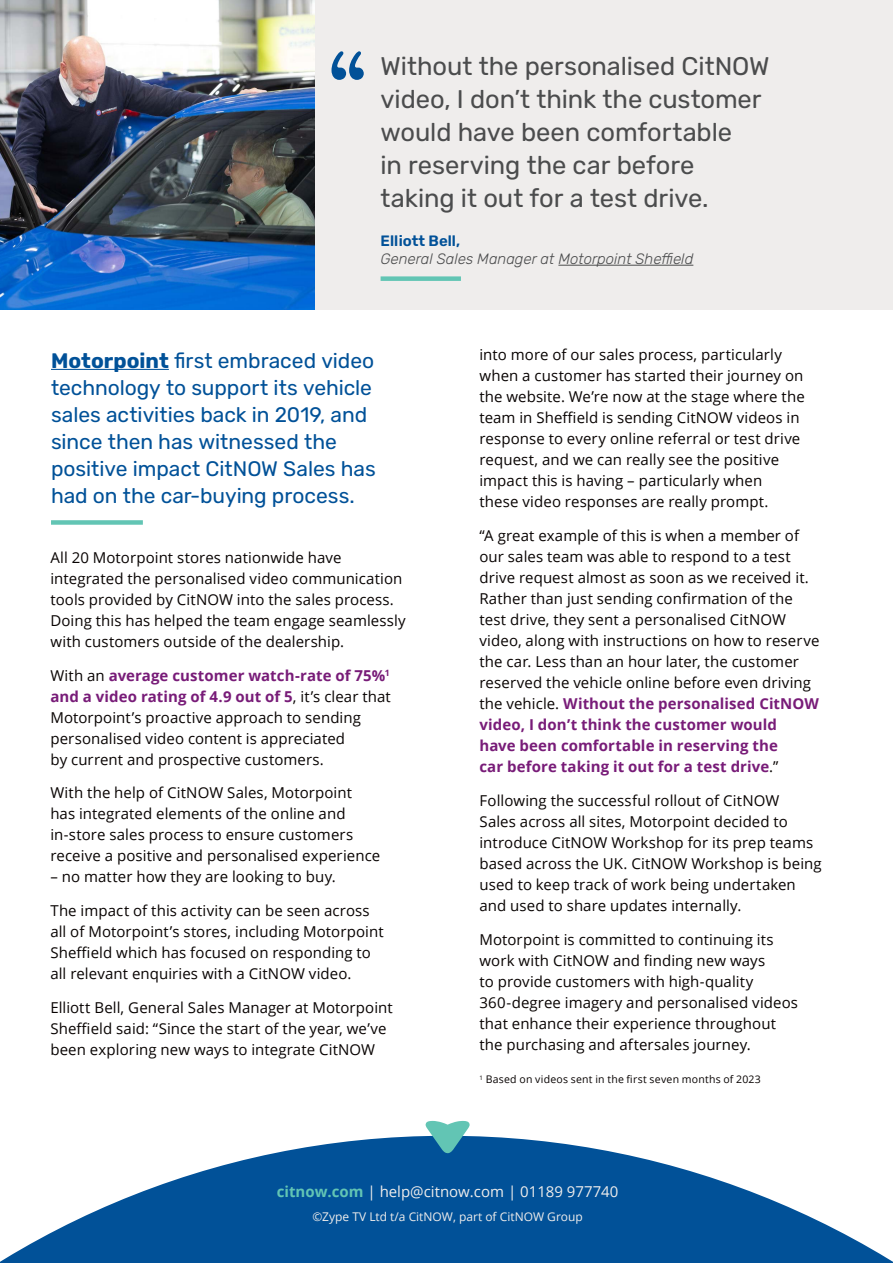
<style>
.page{position:relative;width:893px;height:1263px;background:#fff}
.page>*{position:absolute;margin:0;border:0;box-sizing:border-box;transform-origin:0 0}
.Copy{font:25.5px/33px "Rubik";letter-spacing:-.005em;color:#4b4c4d}
.Intro_Copy{font:21px/27px "Rubik";letter-spacing:-.005em;color:#015198}
.Copy-2{font:15px/21px "Open Sans";letter-spacing:.005em;color:#080302}
.t1{font:italic 300 15px "Rubik";color:#4b4c4d}
.intro_text{font:15px "Open Sans";color:#efedec}
.t2{font:600 15px "Rubik";color:#015198}
.intro_text-2{font:12px "Open Sans";color:#efedec}
.Copy-3{font:10.5px "Open Sans";letter-spacing:.02em;color:#080302}
.s1{font-weight:700}
.s2{font-weight:700;color:#781c78}
.s3{font-weight:700;color:#62c5b4}
</style>
<div class="page">
<div style="left:0;top:0;width:893px;height:309px;background:#efedec"></div>
<div style="left:381px;top:276px;width:80px;height:5px;background:#62c5b4"></div>
<div style="left:51px;top:520px;width:92px;height:5px;background:#62c5b4"></div>
<svg style="left:331px;top:51px;width:33px;height:29px"></svg>
<hr style="left:558px;top:265px;width:135px;height:1px;background:#4b4c4d">
<img style="left:0;top:0;width:315px;height:309px">
<svg style="left:0;top:1136px;width:893px;height:127px;fill:#015198"></svg>
<svg style="left:425px;top:1121px;width:45px;height:32px"></svg>
<hr style="left:51px;top:369px;width:118px;height:1px;background:#015198">
<p class="Copy" style="left:381px;top:50px;width:390px">Without the personalised CitNOW video, I don’t think the customer would have been comfortable<br>in reserving the car before taking it out for a test drive.</p>
<p class="t2" style="left:381px;top:233px;width:81px">Elliott Bell,</p>
<p class="t1" style="left:381px;top:251px;width:314px">General Sales Manager at Motorpoint Sheffield</p>
<p class="Intro_Copy" style="left:51px;top:348px;width:326px"><span class="s1">Motorpoint</span> first embraced video technology to support its vehicle sales activities back in 2019, and since then has witnessed the positive impact CitNOW Sales has had on the car-buying process.</p>
<p class="Copy-2" style="left:50px;top:546px;width:357px">All 20 Motorpoint stores nationwide have integrated the personalised video communication tools provided by CitNOW into the sales process.<br>Doing this has helped the team engage seamlessly with customers outside of the dealership.</p>
<p class="Copy-2" style="left:50px;top:664px;width:342px">With an <span class="s2">average customer watch-rate of 75%</span><sup>1 </sup><span class="s2">and a video rating of 4.9 out of 5</span>, it’s clear that Motorpoint’s proactive approach to sending personalised video content is appreciated<br>by current and prospective customers.</p>
<p class="Copy-2" style="left:50px;top:782px;width:331px">With the help of CitNOW Sales, Motorpoint has integrated elements of the online and in-store sales process to ensure customers receive a positive and personalised experience</p>
<p class="Copy-2" style="left:50px;top:866px;width:287px">– no matter how they are looking to buy.</p>
<p class="Copy-2" style="left:50px;top:900px;width:335px">The impact of this activity can be seen across all of Motorpoint’s stores, including Motorpoint Sheffield which has focused on responding to all relevant enquiries with a CitNOW video.</p>
<p class="Copy-2" style="left:50px;top:997px;width:344px">Elliott Bell, General Sales Manager at Motorpoint<br>Sheffield said: “Since the start of the year, we’ve been exploring new ways to integrate CitNOW</p>
<p class="Copy-2" style="left:479px;top:344px;width:327px">into more of our sales process, particularly when a customer has started their journey on the website. We’re now at the stage where the team in Sheffield is sending CitNOW videos in response to every online referral or test drive request, and we can really see the positive impact this is having – particularly when these video responses are really prompt.</p>
<p class="Copy-2" style="left:479px;top:525px;width:341px">“A great example of this is when a member of our sales team was able to respond to a test drive request almost as soon as we received it.<br>Rather than just sending confirmation of the test drive, they sent a personalised CitNOW video, along with instructions on how to reserve the car. Less than an hour later, the customer reserved the vehicle online before even driving the vehicle. <span class="s2">Without the personalised CitNOW video, I don’t think the customer would<br>have been comfortable in reserving the<br>car before taking it out for a test drive</span>.”</p>
<p class="Copy-2" style="left:479px;top:789px;width:344px">Following the successful rollout of CitNOW<br>Sales across all sites, Motorpoint decided to introduce CitNOW Workshop for its prep teams based across the UK. CitNOW Workshop is being used to keep track of work being undertaken and used to share updates internally.</p>
<p class="Copy-2" style="left:479px;top:928px;width:320px">Motorpoint is committed to continuing its work with CitNOW and finding new ways<br>to provide customers with high-quality 360-degree imagery and personalised videos that enhance their experience throughout the purchasing and aftersales journey.</p>
<p class="Copy-3" style="left:479px;top:1072px;width:283px"><sup>1</sup> Based on videos sent in the first seven months of 2023</p>
<p class="intro_text" style="left:277px;top:1181px;width:343px"><span class="s3">citnow.com</span> | help@citnow.com | 01189 977740</p>
<p class="intro_text-2" style="left:312px;top:1209px;width:272px">©Zype TV Ltd t/a CitNOW, part of CitNOW Group</p>
</div>
